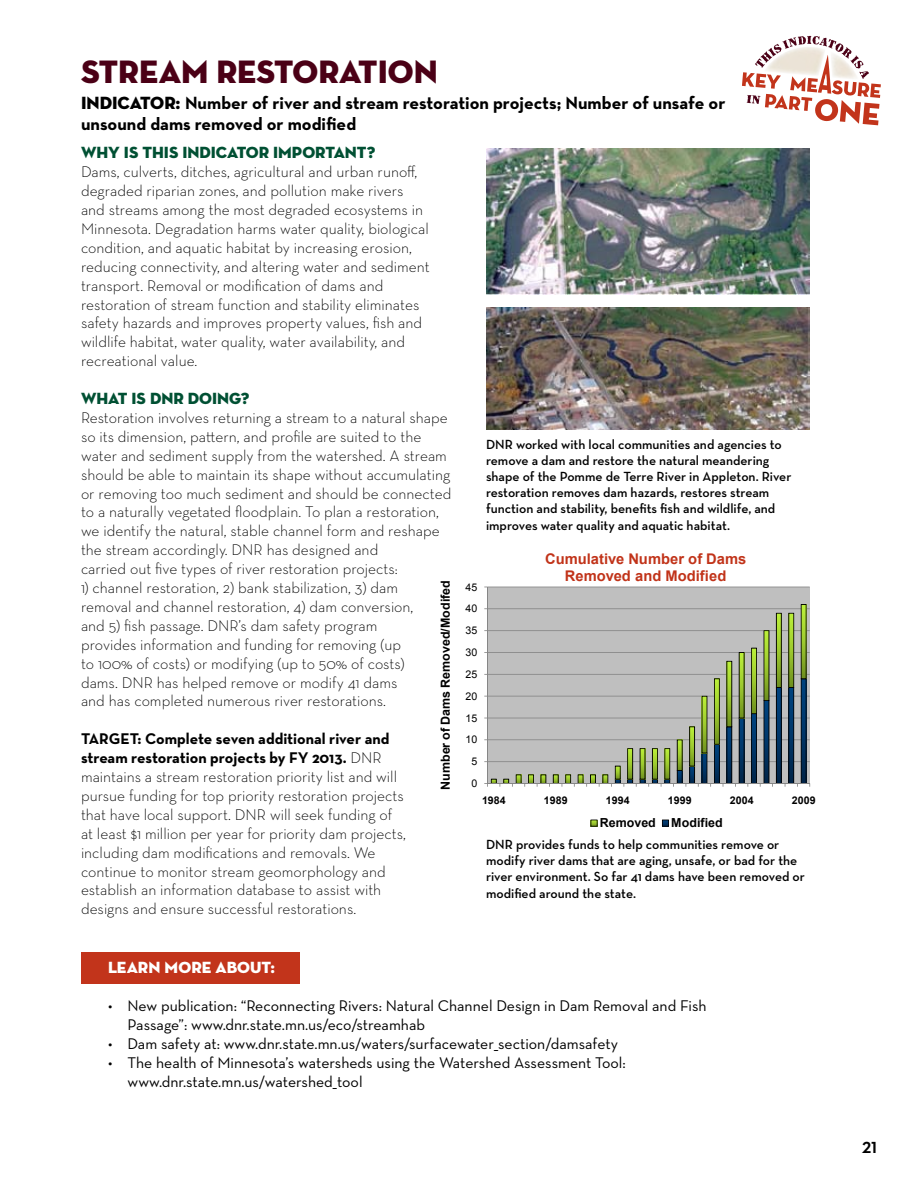
<style>
.page{position:relative;width:918px;height:1188px;background:#fff}
.page>*{position:absolute;margin:0;border:0;box-sizing:border-box;transform-origin:0 0}
.t1{font:33px "Neutraface Display Titling";color:#4b0016}
.t2{font:700 21px "Neutraface Display";color:#000}
.t3{font:700 18px/21.6px "Neutraface Text";color:#000}
.t4{font:16.5px "Neutraface Display Titling";color:#005033}
.t5{font:16.5px "Neutraface Display Titling";letter-spacing:.005em;color:#fff}
.t6{font:300 15.75px/18.9px "Neutraface Text";color:#000}
.t7{font:15.75px/18.9px "Neutraface Text";color:#000}
.t8{font:700 14.7px/17px "Arial";letter-spacing:.005em;color:#c13319;text-align:center}
.t9{font:600 13.5px/16.2px "Neutraface Text";color:#000}
.t10{font:700 12.45px "Arial";color:#000}
.t11{font:700 10.65px "Arial";color:#000}
.t12{font:10.65px "Arial";letter-spacing:.01em;color:#000}
.s1{font-family:"Neutraface Display Titling";font-weight:400}
.s2{font-weight:700}
</style>
<div class="page">
<div style="left:81px;top:953px;width:219px;height:31px;background:#c2341b"></div>
<svg style="left:742px;top:35px;width:139px;height:91px"></svg>
<img style="left:830px;top:51px;width:30px;height:30px">
<img style="left:763px;top:47px;width:64px;height:30px">
<img style="left:486px;top:148px;width:324px;height:147px">
<img style="left:486px;top:308px;width:324px;height:122px">
<svg style="left:484px;top:586px;width:327px;height:241px;fill:#bfbfbf"></svg>
<h1 class="t1" style="left:81px;top:51px;width:358px">STREAM RESTORATION</h1>
<p class="t3" style="left:81px;top:91px;width:646px"><span class="s1">INDICATOR:</span> Number of river and stream restoration projects; Number of unsafe or unsound dams removed or modified</p>
<p class="t4" style="left:81px;top:142px;width:296px">WHY IS THIS INDICATOR IMPORTANT?</p>
<p class="t6" style="left:81px;top:162px;width:350px">Dams, culverts, ditches, agricultural and urban runoff, degraded riparian zones, and pollution make rivers and streams among the most degraded ecosystems in Minnesota. Degradation harms water quality, biological condition, and aquatic habitat by increasing erosion, reducing connectivity, and altering water and sediment transport. Removal or modification of dams and restoration of stream function and stability eliminates safety hazards and improves property values, fish and wildlife habitat, water quality, water availability, and recreational value.</p>
<p class="t4" style="left:81px;top:388px;width:170px">WHAT IS DNR DOING?</p>
<p class="t6" style="left:81px;top:408px;width:372px">Restoration involves returning a stream to a natural shape so its dimension, pattern, and profile are suited to the water and sediment supply from the watershed. A stream should be able to maintain its shape without accumulating or removing too much sediment and should be connected to a naturally vegetated floodplain. To plan a restoration, we identify the natural, stable channel form and reshape the stream accordingly. DNR has designed and<br>carried out five types of river restoration projects:</p>
<p class="t6" style="left:81px;top:578px;width:334px">1) channel restoration, 2) bank stabilization, 3) dam removal and channel restoration, 4) dam conversion, and 5) fish passage. DNR’s dam safety program provides information and funding for removing (up to 100% of costs) or modifying (up to 50% of costs) dams. DNR has helped remove or modify 41 dams and has completed numerous river restorations.</p>
<p class="t6" style="left:81px;top:729px;width:326px"><span class="s2">Target: Complete seven additional river and stream restoration projects by FY 2013.</span> DNR maintains a stream restoration priority list and will pursue funding for top priority restoration projects that have local support. DNR will seek funding of at least $1 million per year for priority dam projects, including dam modifications and removals. We continue to monitor stream geomorphology and establish an information database to assist with designs and ensure successful restorations.</p>
<p class="t10" style="left:437px;top:790px;width:211px;rotate:-90deg">Number of Dams Removed/Modifed</p>
<p class="t12" style="left:465px;top:580px;width:13px">45</p>
<p class="t12" style="left:465px;top:602px;width:13px">40</p>
<p class="t12" style="left:465px;top:624px;width:13px">35</p>
<p class="t12" style="left:465px;top:645px;width:13px">30</p>
<p class="t12" style="left:465px;top:667px;width:13px">25</p>
<p class="t12" style="left:465px;top:689px;width:13px">20</p>
<p class="t12" style="left:465px;top:711px;width:13px">15</p>
<p class="t12" style="left:465px;top:733px;width:13px">10</p>
<p class="t12" style="left:471px;top:755px;width:7px">5</p>
<p class="t12" style="left:471px;top:776px;width:7px">0</p>
<p class="t9" style="left:486px;top:436px;width:307px">DNR worked with local communities and agencies to remove a dam and restore the natural meandering shape of the Pomme de Terre River in Appleton. River restoration removes dam hazards, restores stream function and stability, benefits fish and wildlife, and improves water quality and aquatic habitat.</p>
<p class="t8" style="left:545px;top:551px;width:203px">Cumulative Number of Dams<br>Removed and Modified</p>
<p class="t11" style="left:482px;top:793px;width:25px">1984</p>
<p class="t11" style="left:544px;top:793px;width:25px">1989</p>
<p class="t11" style="left:606px;top:793px;width:25px">1994</p>
<p class="t11" style="left:668px;top:793px;width:25px">1999</p>
<p class="t11" style="left:730px;top:793px;width:25px">2004</p>
<p class="t11" style="left:792px;top:793px;width:25px">2009</p>
<p class="t10" style="left:600px;top:815px;width:124px">Removed Modified</p>
<p class="t9" style="left:486px;top:836px;width:320px">DNR provides funds to help communities remove or modify river dams that are aging, unsafe, or bad for the river environment. So far 41 dams have been removed or modified around the state.</p>
<p class="t5" style="left:108px;top:957px;width:168px">LEARN MORE ABOUT:</p>
<p class="t7" style="left:127px;top:996px;width:581px;text-indent:-19px">• New publication: “Reconnecting Rivers: Natural Channel Design in Dam Removal and Fish<br>Passage”: www.dnr.state.mn.us/eco/streamhab</p>
<p class="t7" style="left:108px;top:1034px;width:511px">• Dam safety at: www.dnr.state.mn.us/waters/surfacewater_section/damsafety</p>
<p class="t7" style="left:127px;top:1053px;width:500px;text-indent:-19px">• The health of Minnesota’s watersheds using the Watershed Assessment Tool: www.dnr.state.mn.us/watershed_tool</p>
<h2 class="t2" style="left:862px;top:1134px;width:17px">21</h2>
</div>
